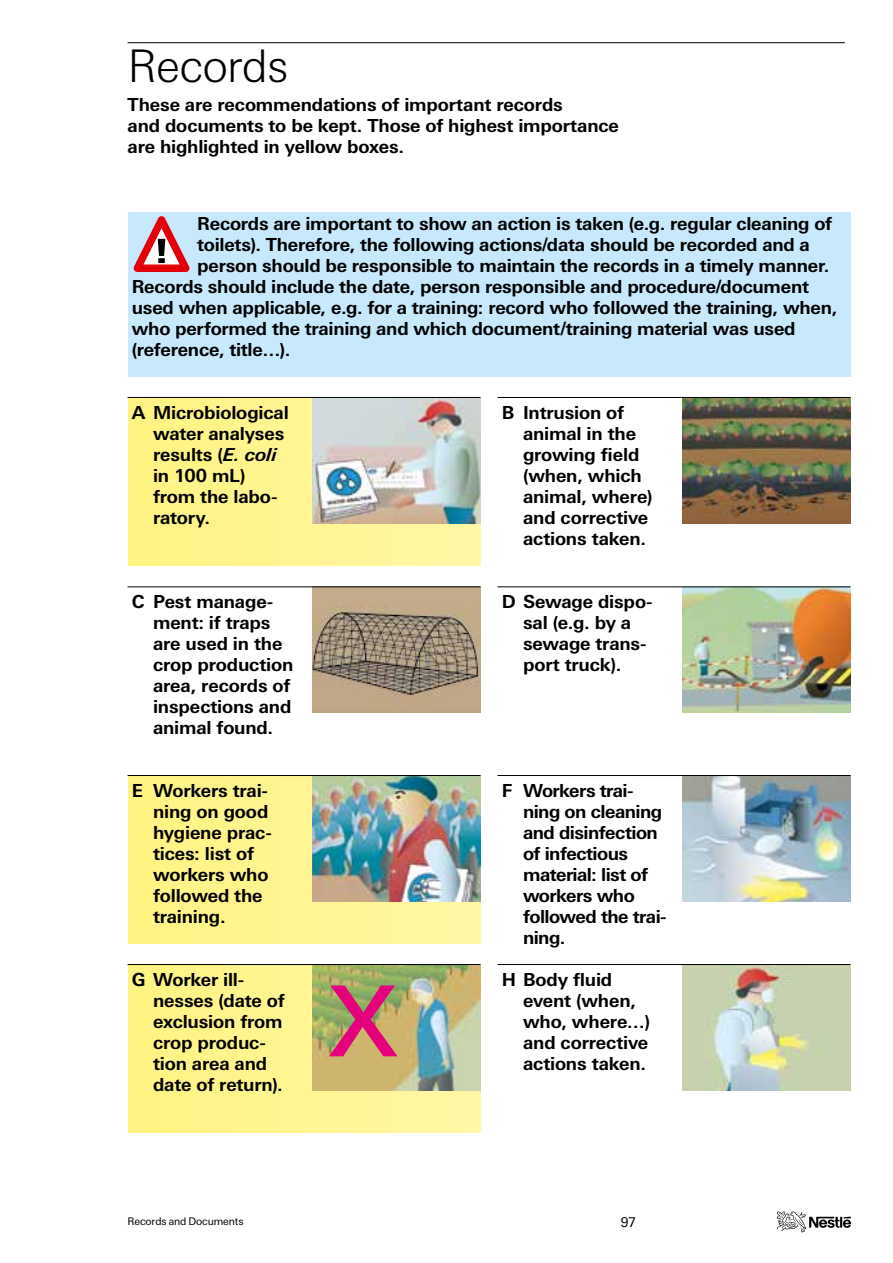
<style>
.page{position:relative;width:893px;height:1263px;background:#fff}
.page>*{position:absolute;margin:0;border:0;box-sizing:border-box;transform-origin:0 0}
.t1{font:500 97.95px "LT Univers Basic";color:#e5007c}
.t2{font:300 45px "LT Univers Basic";letter-spacing:-.02em;color:#000}
.t3{font:700 18px/21px "LT Univers Basic";letter-spacing:-.01em;color:#000}
.t4{font:700 18px/21px "LT Univers Basic";letter-spacing:-.03em;color:#000}
.t5{font:13.5px "LT Univers Basic";color:#000}
.t6{font:10.5px "LT Univers Basic";letter-spacing:-.015em;color:#000}
.s1{font-style:italic}
</style>
<div class="page">
<div style="left:128px;top:397px;width:352px;height:168px;background:linear-gradient(to right,#fff581,#f9f2a5)"></div>
<div style="left:128px;top:775px;width:352px;height:168px;background:linear-gradient(to right,#fff480,#faf3a7)"></div>
<div style="left:128px;top:964px;width:352px;height:168px;background:linear-gradient(to right,#fff480,#faf2a5)"></div>
<div style="left:128px;top:213px;width:722px;height:164px;background:#c8e8fb"></div>
<hr style="left:128px;top:42px;width:717px;height:1px;background:#000">
<img style="left:313px;top:588px;width:167px;height:125px">
<img style="left:682px;top:398px;width:168px;height:125px">
<img style="left:682px;top:588px;width:168px;height:125px">
<img style="left:313px;top:776px;width:167px;height:125px">
<img style="left:313px;top:965px;width:167px;height:125px">
<img style="left:682px;top:965px;width:168px;height:125px">
<hr style="left:497px;top:964px;width:353px;height:1px;background:#000">
<img style="left:682px;top:776px;width:168px;height:125px">
<img style="left:313px;top:398px;width:167px;height:125px">
<svg style="left:133px;top:216px;width:56px;height:56px"></svg>
<hr style="left:128px;top:397px;width:352px;height:1px;background:#000">
<hr style="left:497px;top:397px;width:353px;height:1px;background:#000">
<hr style="left:128px;top:587px;width:352px;height:1px;background:#000">
<hr style="left:497px;top:587px;width:353px;height:1px;background:#000">
<hr style="left:128px;top:775px;width:352px;height:1px;background:#000">
<hr style="left:497px;top:775px;width:353px;height:1px;background:#000">
<hr style="left:128px;top:964px;width:352px;height:1px;background:#000">
<svg style="left:777px;top:1211px;width:74px;height:21px"></svg>
<h2 class="t2" style="left:128px;top:39px;width:163px">Records</h2>
<p class="t3" style="left:128px;top:94px;width:493px">These are recommendations of important records<br>and documents to be kept. Those of highest importance are highlighted in yellow boxes.</p>
<p class="t3" style="left:197px;top:213px;width:636px">Records are important to show an action is taken (e.g. regular cleaning of</p>
<p class="t3" style="left:197px;top:234px;width:614px">toilets). Therefore, the following actions/data should be recorded and a</p>
<p class="t3" style="left:197px;top:255px;width:634px">person should be responsible to maintain the records in a timely manner.</p>
<p class="t3" style="left:132px;top:276px;width:679px">Records should include the date, person responsible and procedure/document</p>
<p class="t3" style="left:132px;top:297px;width:707px">used when applicable, e.g. for a training: record who followed the training, when,</p>
<p class="t3" style="left:132px;top:318px;width:665px">who performed the training and which document/training material was used</p>
<p class="t3" style="left:132px;top:339px;width:160px">(reference, title…).</p>
<p class="t3" style="left:153px;top:402px;width:137px;text-indent:-21px">A Microbiological water analyses results (<span class="s1">E. coli </span>in 100 mL) from the labo&shy;ratory.</p>
<p class="t3" style="left:523px;top:402px;width:131px;text-indent:-21px">B Intrusion of animal in the growing field (when, which animal, where) and corrective actions taken.</p>
<p class="t3" style="left:153px;top:591px;width:142px;text-indent:-21px">C Pest manage&shy;ment: if traps are used in the crop production area, records of inspections and animal found.</p>
<p class="t3" style="left:523px;top:591px;width:131px;text-indent:-21px">D Sewage dispo&shy;sal (e.g. by a sewage trans&shy;port truck).</p>
<p class="t3" style="left:153px;top:780px;width:120px;text-indent:-21px">E Workers trai&shy;ning on good hygiene prac&shy;tices: list of workers who followed the training.</p>
<p class="t4" style="left:523px;top:780px;width:145px;text-indent:-21px">F Workers trai&shy;ning on cleaning and disinfection of infectious material: list of workers who followed the trai&shy;ning.</p>
<p class="t3" style="left:153px;top:969px;width:133px;text-indent:-21px">G Worker ill&shy;nesses (date of exclusion from crop produc&shy;tion area and date of return).</p>
<p class="t3" style="left:523px;top:969px;width:128px;text-indent:-21px">H Body fluid event (when, who, where…) and corrective</p>
<h1 class="t1" style="left:329px;top:964px;width:70px">X</h1>
<p class="t3" style="left:523px;top:1053px;width:125px">actions taken.</p>
<p class="t6" style="left:128px;top:1215px;width:118px">Records and Documents</p>
<p class="t5" style="left:621px;top:1215px;width:17px">97</p>
</div>
